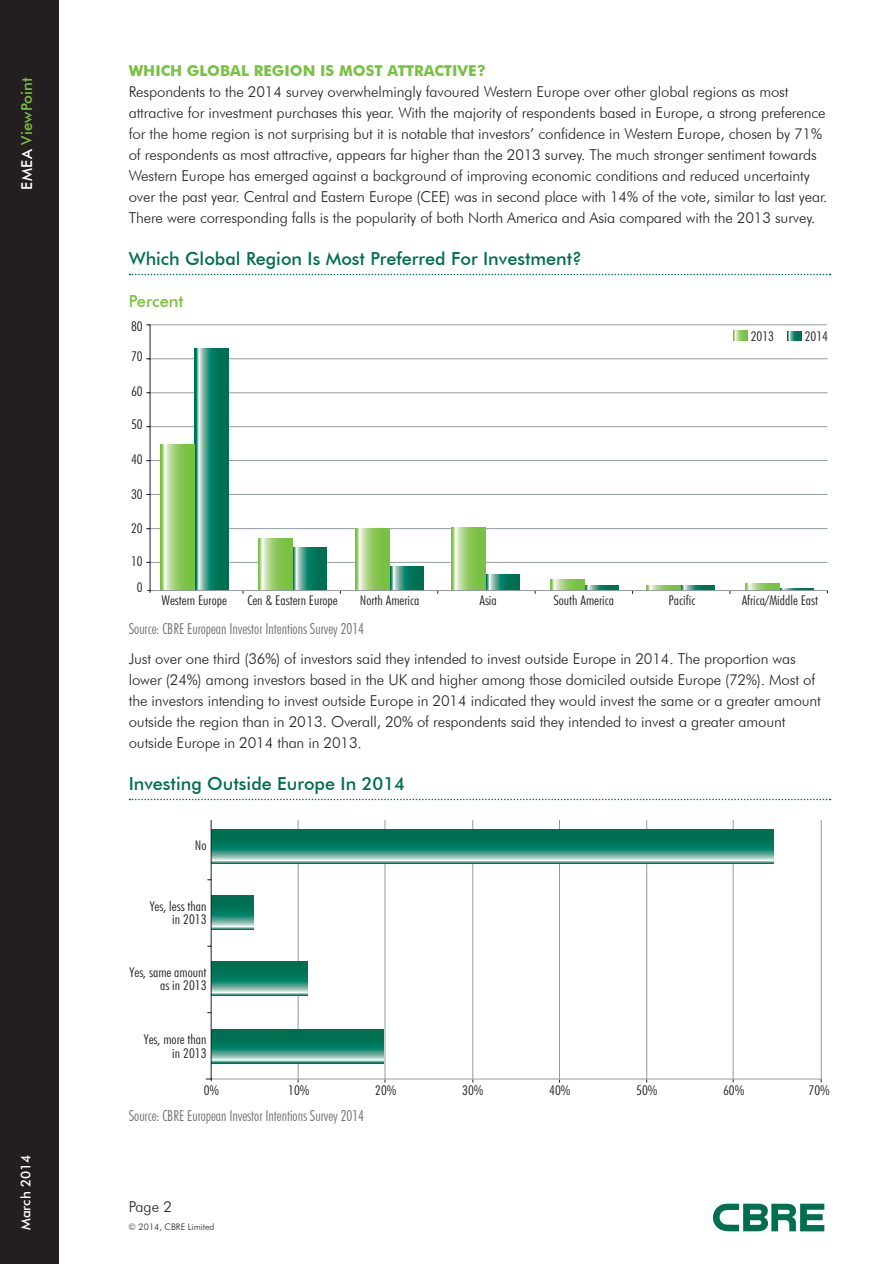
<style>
.page{position:relative;width:894px;height:1264px;background:#fff}
.page>*{position:absolute;margin:0;border:0;box-sizing:border-box;transform-origin:0 0}
.Graph_Table_Titles{font:500 18px "Futura BT";color:#006e51}
.t1{font:500 16.5px "Futura BT";color:#79c142}
.Body_Copy{font:300 15px/21px "Futura BT";letter-spacing:-.01em;color:#231f20}
.Body_copy{font:300 15px/21px "Futura BT";letter-spacing:-.01em;color:#231f20}
.t2{font:300 condensed 15px "Futura BT";color:#6c6d70}
.Green_sub_header_new{font:700 15px "Futura BT";color:#79c142}
.t3{font:500 15px "Futura BT";color:#79c142}
.t4{font:300 condensed 13.5px/13.5px "Futura BT";color:#231f20;text-align:right;scale:1.11 1}
.t5{font:500 13.5px "Futura BT";color:#fff}
.t6{font:300 9px "Futura BT";color:#231f20}
.s1{color:#fff}
</style>
<div class="page">
<div style="left:0;top:0;width:59px;height:1264px;background:#231f20"></div>
<svg style="left:713px;top:1204px;width:111px;height:27px"></svg>
<svg style="left:130px;top:274px;width:701px;height:1px"></svg>
<hr style="left:148px;top:325px;width:679px;height:1px;background:#949ca0">
<hr style="left:149px;top:562px;width:678px;height:1px;background:#949ca0">
<hr style="left:149px;top:528px;width:678px;height:1px;background:#949ca0">
<hr style="left:149px;top:494px;width:678px;height:1px;background:#949ca0">
<hr style="left:149px;top:460px;width:678px;height:1px;background:#949ca0">
<hr style="left:148px;top:426px;width:679px;height:1px;background:#949ca0">
<hr style="left:148px;top:393px;width:679px;height:1px;background:#949ca0">
<hr style="left:148px;top:359px;width:679px;height:1px;background:#949ca0">
<svg style="left:787px;top:331px;width:15px;height:10px"></svg>
<svg style="left:733px;top:331px;width:15px;height:10px"></svg>
<hr style="left:150px;top:325px;width:1px;height:266px;background:#231f20">
<svg style="left:585px;top:586px;width:34px;height:4px"></svg>
<svg style="left:551px;top:579px;width:34px;height:11px"></svg>
<svg style="left:680px;top:586px;width:34px;height:4px"></svg>
<svg style="left:646px;top:586px;width:34px;height:4px"></svg>
<svg style="left:779px;top:588px;width:34px;height:2px"></svg>
<svg style="left:745px;top:584px;width:34px;height:6px"></svg>
<svg style="left:195px;top:349px;width:34px;height:241px;background:#308e77"></svg>
<svg style="left:161px;top:445px;width:34px;height:145px;background:#9ccf71"></svg>
<svg style="left:292px;top:547px;width:34px;height:43px"></svg>
<svg style="left:258px;top:539px;width:34px;height:51px;background:#9ccf71"></svg>
<svg style="left:390px;top:567px;width:34px;height:23px"></svg>
<svg style="left:356px;top:528px;width:34px;height:62px;background:#9ccf71"></svg>
<svg style="left:486px;top:574px;width:34px;height:16px"></svg>
<svg style="left:452px;top:528px;width:34px;height:62px;background:#9ccf71"></svg>
<hr style="left:150px;top:590px;width:677px;height:1px;background:#949ca0">
<svg style="left:130px;top:799px;width:701px;height:1px"></svg>
<hr style="left:298px;top:820px;width:1px;height:259px;background:#939b9f">
<hr style="left:385px;top:820px;width:1px;height:259px;background:#939b9f">
<hr style="left:473px;top:820px;width:1px;height:259px;background:#939b9f">
<hr style="left:559px;top:820px;width:1px;height:259px;background:#939b9f">
<hr style="left:647px;top:820px;width:1px;height:259px;background:#939b9f">
<hr style="left:733px;top:820px;width:1px;height:259px;background:#939b9f">
<hr style="left:821px;top:820px;width:1px;height:259px;background:#939b9f">
<svg style="left:212px;top:1029px;width:171px;height:34px;background:#2f8e77"></svg>
<svg style="left:212px;top:962px;width:96px;height:34px;background:#308e78"></svg>
<svg style="left:212px;top:896px;width:41px;height:34px"></svg>
<svg style="left:212px;top:829px;width:562px;height:34px;background:#308e77"></svg>
<hr style="left:211px;top:1079px;width:610px;height:1px;background:#939b9f">
<hr style="left:211px;top:820px;width:1px;height:259px;background:#231f20">
<svg style="left:206px;top:1078px;width:6px;height:3px"></svg>
<p class="t3" style="left:18px;top:190px;width:114px;rotate:-90deg"><span class="s1">EMEA</span> ViewPoint</p>
<p class="t5" style="left:18px;top:1230px;width:77px;rotate:-90deg">March 2014</p>
<p class="Green_sub_header_new" style="left:129px;top:62px;width:359px">WHICH GLOBAL REGION IS MOST ATTRACTIVE?</p>
<p class="Body_Copy" style="left:129px;top:81px;width:700px">Respondents to the 2014 survey overwhelmingly favoured Western Europe over other global regions as most attractive for investment purchases this year. With the majority of respondents based in Europe, a strong preference for the home region is not surprising but it is notable that investors’ confidence in Western Europe, chosen by 71% of respondents as most attractive, appears far higher than the 2013 survey. The much stronger sentiment towards Western Europe has emerged against a background of improving economic conditions and reduced uncertainty over the past year. Central and Eastern Europe (CEE) was in second place with 14% of the vote, similar to last year.<br>There were corresponding falls is the popularity of both North America and Asia compared with the 2013 survey.</p>
<p class="Graph_Table_Titles" style="left:129px;top:248px;width:455px">Which Global Region Is Most Preferred For Investment?</p>
<p class="t1" style="left:129px;top:291px;width:56px">Percent</p>
<p class="t4" style="left:131px;top:319px;width:12px">80</p>
<p class="t4" style="left:131px;top:350px;width:12px">70</p>
<p class="t4" style="left:131px;top:384px;width:12px">60</p>
<p class="t4" style="left:131px;top:418px;width:12px">50</p>
<p class="t4" style="left:131px;top:452px;width:12px">40</p>
<p class="t4" style="left:131px;top:487px;width:12px">30</p>
<p class="t4" style="left:131px;top:521px;width:12px">20</p>
<p class="t4" style="left:131px;top:554px;width:12px">10</p>
<p class="t4" style="left:137px;top:580px;width:7px">0</p>
<p class="t4" style="left:751px;top:329px;width:23px">2013</p>
<p class="t4" style="left:805px;top:329px;width:23px">2014</p>
<p class="t4" style="left:162px;top:593px;width:60px">Western Europe</p>
<p class="t4" style="left:248px;top:593px;width:83px">Cen &amp; Eastern Europe</p>
<p class="t4" style="left:360px;top:593px;width:55px">North America</p>
<p class="t4" style="left:480px;top:593px;width:17px">Asia</p>
<p class="t4" style="left:553px;top:593px;width:56px">South America</p>
<p class="t4" style="left:669px;top:593px;width:26px">Pacific</p>
<p class="t4" style="left:742px;top:593px;width:70px">Africa/Middle East</p>
<p class="t2" style="left:129px;top:620px;width:237px">Source: CBRE European Investor Intentions Survey 2014</p>
<p class="Body_copy" style="left:129px;top:648px;width:694px">Just over one third (36%) of investors said they intended to invest outside Europe in 2014. The proportion was lower (24%) among investors based in the UK and higher among those domiciled outside Europe (72%). Most of the investors intending to invest outside Europe in 2014 indicated they would invest the same or a greater amount outside the region than in 2013. Overall, 20% of respondents said they intended to invest a greater amount outside Europe in 2014 than in 2013.</p>
<p class="Graph_Table_Titles" style="left:129px;top:773px;width:278px">Investing Outside Europe In 2014</p>
<p class="t4" style="left:195px;top:838px;width:12px">No</p>
<p class="t4" style="left:150px;top:899px;width:53px">Yes, less than in 2013</p>
<p class="t4" style="left:130px;top:965px;width:71px">Yes, same amount as in 2013</p>
<p class="t4" style="left:144px;top:1033px;width:58px">Yes, more than in 2013</p>
<p class="t4" style="left:204px;top:1083px;width:15px">0%</p>
<p class="t4" style="left:288px;top:1083px;width:21px">10%</p>
<p class="t4" style="left:375px;top:1083px;width:21px">20%</p>
<p class="t4" style="left:462px;top:1083px;width:21px">30%</p>
<p class="t4" style="left:549px;top:1083px;width:21px">40%</p>
<p class="t4" style="left:636px;top:1083px;width:21px">50%</p>
<p class="t4" style="left:723px;top:1083px;width:21px">60%</p>
<p class="t4" style="left:809px;top:1083px;width:21px">70%</p>
<p class="t2" style="left:129px;top:1107px;width:237px">Source: CBRE European Investor Intentions Survey 2014</p>
<p class="Body_Copy" style="left:129px;top:1196px;width:45px">Page 2</p>
<p class="t6" style="left:129px;top:1222px;width:87px">© 2014, CBRE Limited</p>
</div>
